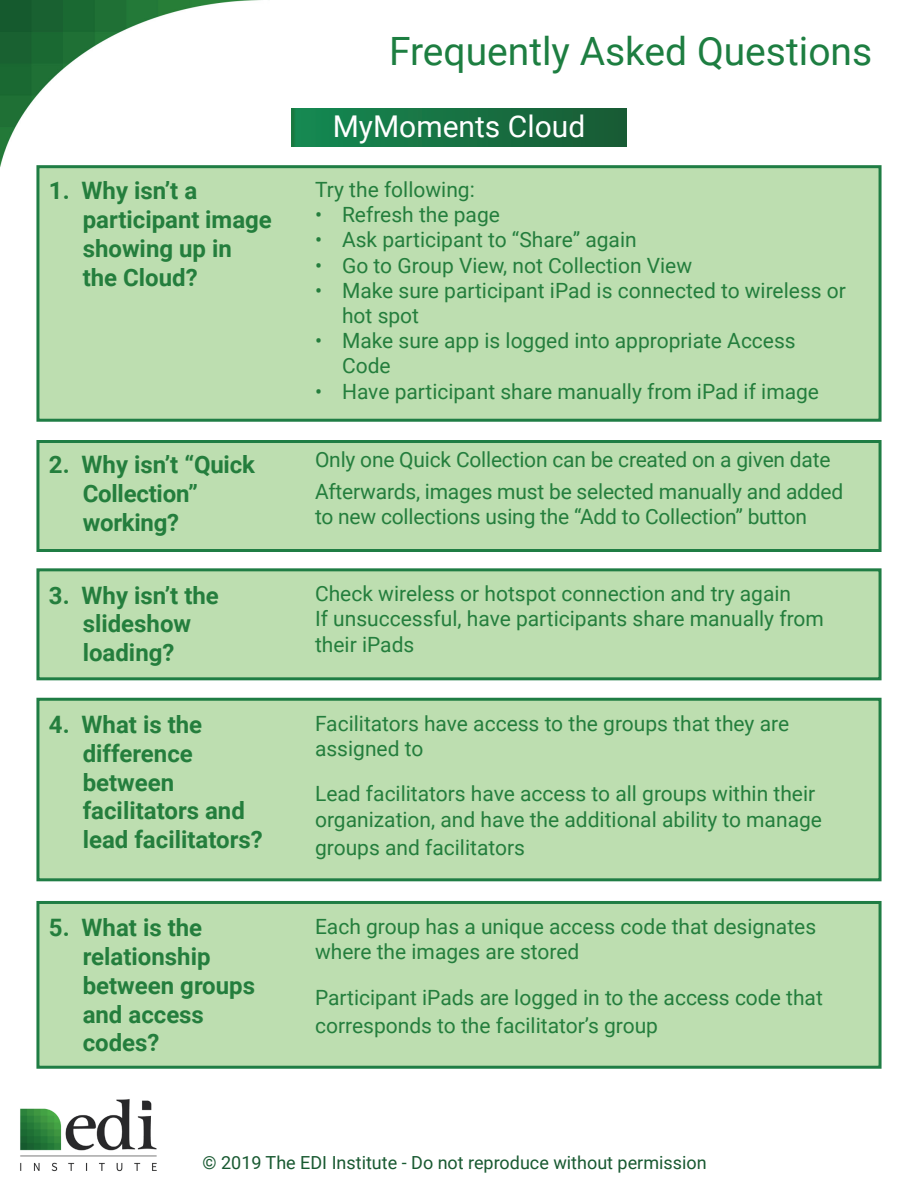
<style>
.page{position:relative;width:918px;height:1188px;background:#fff}
.page>*{position:absolute;margin:0;border:0;box-sizing:border-box;transform-origin:0 0}
.t1{font:39px "Roboto";color:#1d7e41}
.Paragraph_Style_1{font:30px "Roboto";color:#fff}
.Paragraph_Style_1-2{font:700 24px/28.8px "Roboto";color:#247e3d}
.Paragraph_Style_1-3{font:21px/25.2px "Roboto";color:#247e3d}
.t2{font:18px "Roboto";color:#185931}
</style>
<div class="page">
<img style="left:0;top:0;width:261px;height:167px">
<img style="left:20px;top:1099px;width:137px;height:73px">
<div style="left:36px;top:440px;width:846px;height:112px;background:#bddeb0;border:3px solid #1f7d44"></div>
<div style="left:36px;top:568px;width:846px;height:112px;background:#bddeb0;border:3px solid #1f7d44"></div>
<div style="left:36px;top:165px;width:846px;height:257px;background:#bddeb0;border:3px solid #1f7d44"></div>
<div style="left:292px;top:108px;width:334px;height:39px;background:linear-gradient(to right,#158952,#195b34)"></div>
<div style="left:36px;top:698px;width:846px;height:183px;background:#bddeb0;border:3px solid #1f7d44"></div>
<div style="left:36px;top:901px;width:846px;height:168px;background:#bddeb0;border:3px solid #1f7d44"></div>
<p class="Paragraph_Style_1-2" style="left:83px;top:175px;width:191px;text-indent:-34px">1. Why isn’t a participant image showing up in the Cloud?</p>
<p class="Paragraph_Style_1-2" style="left:83px;top:449px;width:174px;text-indent:-34px">2. Why isn’t “Quick<br>Collection” working?</p>
<p class="t1" style="left:389px;top:24px;width:485px">Frequently Asked Questions</p>
<p class="Paragraph_Style_1" style="left:333px;top:106px;width:254px">MyMoments Cloud</p>
<p class="Paragraph_Style_1-3" style="left:315px;top:176px;width:161px">Try the following:</p>
<p class="Paragraph_Style_1-3" style="left:315px;top:201px;width:186px">• Refresh the page</p>
<p class="Paragraph_Style_1-3" style="left:315px;top:227px;width:323px">• Ask participant to “Share” again</p>
<p class="Paragraph_Style_1-3" style="left:315px;top:252px;width:379px">• Go to Group View, not Collection View</p>
<p class="Paragraph_Style_1-3" style="left:342px;top:277px;width:505px;text-indent:-27px">• Make sure participant iPad is connected to wireless or hot spot</p>
<p class="Paragraph_Style_1-3" style="left:342px;top:327px;width:455px;text-indent:-27px">• Make sure app is logged into appropriate Access<br>Code</p>
<p class="Paragraph_Style_1-3" style="left:315px;top:378px;width:506px">• Have participant share manually from iPad if image</p>
<p class="Paragraph_Style_1-3" style="left:315px;top:446px;width:517px">Only one Quick Collection can be created on a given date</p>
<p class="Paragraph_Style_1-3" style="left:315px;top:478px;width:530px">Afterwards, images must be selected manually and added to new collections using the “Add to Collection” button</p>
<p class="Paragraph_Style_1-2" style="left:49px;top:580px;width:171px;text-align:center">3. Why isn’t the slideshow loading?</p>
<p class="Paragraph_Style_1-3" style="left:315px;top:580px;width:478px">Check wireless or hotspot connection and try again</p>
<p class="Paragraph_Style_1-3" style="left:315px;top:606px;width:510px">If unsuccessful, have participants share manually from their iPads</p>
<p class="Paragraph_Style_1-2" style="left:83px;top:709px;width:182px;text-indent:-34px">4. What is the difference between facilitators and lead facilitators?</p>
<p class="Paragraph_Style_1-3" style="left:315px;top:710px;width:476px">Facilitators have access to the groups that they are assigned to</p>
<p class="Paragraph_Style_1-3" style="left:315px;top:780px;width:508px">Lead facilitators have access to all groups within their organization, and have the additional ability to manage</p>
<p class="Paragraph_Style_1-3" style="left:315px;top:834px;width:211px">groups and facilitators</p>
<p class="Paragraph_Style_1-2" style="left:83px;top:912px;width:174px;text-indent:-34px">5. What is the relationship between groups and access codes?</p>
<p class="Paragraph_Style_1-3" style="left:315px;top:913px;width:503px">Each group has a unique access code that designates where the images are stored</p>
<p class="Paragraph_Style_1-3" style="left:315px;top:982px;width:509px;line-height:28.8px">Participant iPads are logged in to the access code that corresponds to the facilitator’s group</p>
<p class="t2" style="left:202px;top:1150px;width:506px">© 2019 The EDI Institute - Do not reproduce without permission</p>
</div>
